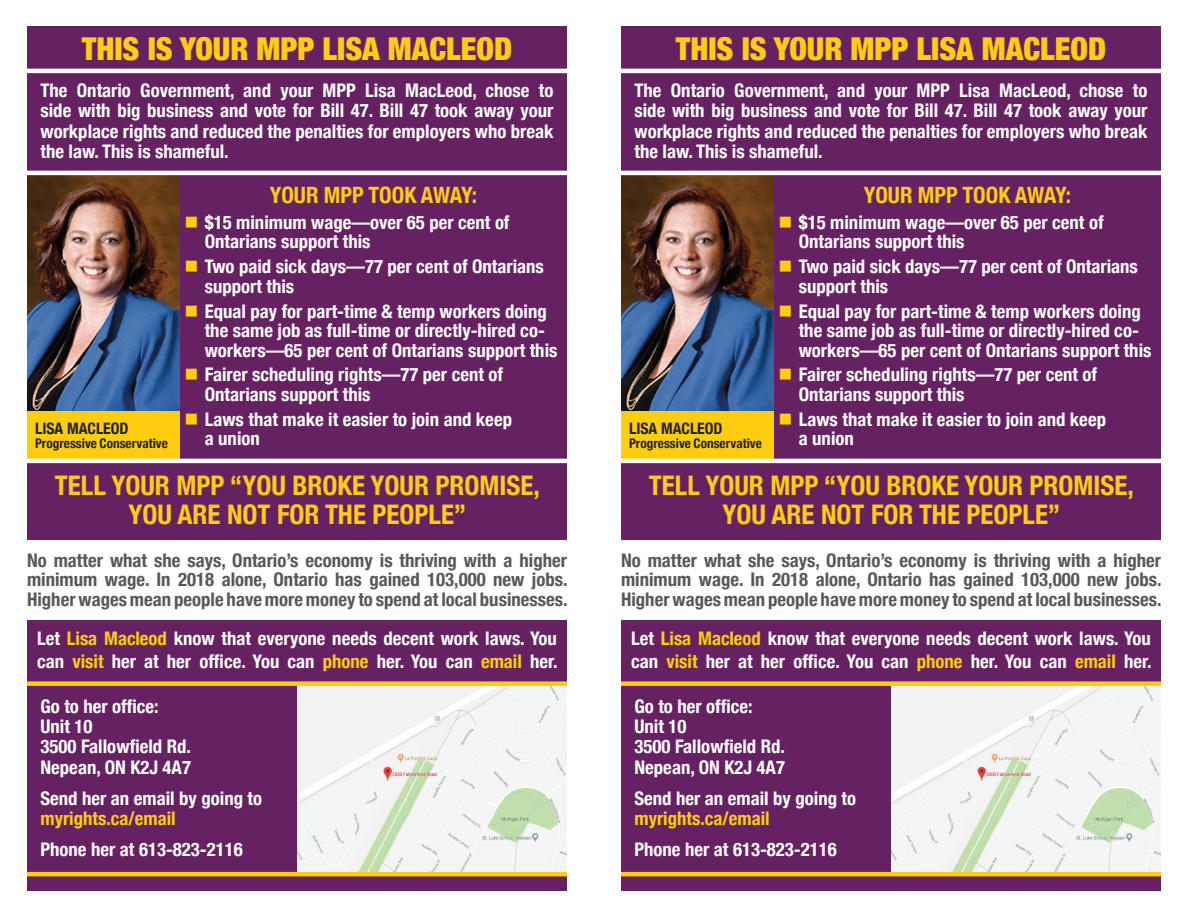
<style>
.page{position:relative;width:1188px;height:918px;background:#fff}
.page>*{position:absolute;margin:0;border:0;box-sizing:border-box;transform-origin:0 0}
.t1{font:900 condensed 31.5px "Helvetica Neue";color:#fecd0f}
.t2{font:700 condensed 27px/28.5px "Helvetica Neue";color:#fecd0f;text-align:center}
.t3{font:700 condensed 22.5px "Helvetica Neue";color:#fecd0f}
.t4{font:700 condensed 18.75px/20.2px "Helvetica Neue";color:#fff}
.t5{font:700 condensed 18.75px/19.5px "Helvetica Neue";color:#57585a;text-align:justify}
.t6{font:700 condensed 15.75px "Helvetica Neue";color:#231f20}
.t7{font:700 condensed 13.35px "Helvetica Neue";color:#231f20}
.s1{color:#fecd0f}
</style>
<div class="page">
<div style="left:27px;top:27px;width:540px;height:513px;background:#662162"></div>
<div style="left:27px;top:621px;width:540px;height:270px;background:#662162"></div>
<img style="left:297px;top:686px;width:270px;height:186px">
<img style="left:27px;top:175px;width:152px;height:236px">
<div style="left:27px;top:411px;width:152px;height:48px;background:#fecd0f"></div>
<hr style="left:0;top:69px;width:594px;height:4px;background:#fff">
<hr style="left:0;top:171px;width:594px;height:4px;background:#fff">
<hr style="left:0;top:459px;width:594px;height:4px;background:#fff">
<div style="left:27px;top:681px;width:540px;height:5px;background:#fecd0f"></div>
<hr style="left:27px;top:872px;width:540px;height:4px;background:#fecd0f">
<div style="left:621px;top:27px;width:540px;height:513px;background:#662162"></div>
<div style="left:621px;top:621px;width:540px;height:270px;background:#662162"></div>
<img style="left:891px;top:686px;width:270px;height:186px">
<img style="left:621px;top:175px;width:152px;height:236px">
<div style="left:621px;top:411px;width:152px;height:48px;background:#fecd0f"></div>
<hr style="left:594px;top:69px;width:594px;height:4px;background:#fff">
<hr style="left:594px;top:171px;width:594px;height:4px;background:#fff">
<hr style="left:594px;top:459px;width:594px;height:4px;background:#fff">
<div style="left:621px;top:681px;width:540px;height:5px;background:#fecd0f"></div>
<hr style="left:621px;top:872px;width:540px;height:4px;background:#fecd0f">
<p class="t1" style="left:82px;top:23px;width:432px">THIS IS YOUR MPP LISA MACLEOD</p>
<p class="t4" style="left:41px;top:79px;width:515px;text-align:justify">The Ontario Government, and your MPP Lisa MacLeod, chose to side with big business and vote for Bill 47. Bill 47 took away your workplace rights and reduced the penalties for employers who break the law. This is shameful.</p>
<p class="t6" style="left:35px;top:416px;width:95px">LISA MACLEOD</p>
<p class="t7" style="left:35px;top:432px;width:134px">Progressive Conservative</p>
<p class="t3" style="left:270px;top:176px;width:209px">YOUR MPP TOOK AWAY:</p>
<p class="t4" style="left:205px;top:211px;width:306px;line-height:19.5px;text-indent:-20px"><span class="s1">■</span> $15 minimum wage—over 65 per cent of<br>Ontarians support this</p>
<p class="t4" style="left:205px;top:255px;width:341px;line-height:19.5px;text-indent:-20px"><span class="s1">■</span> Two paid sick days—77 per cent of Ontarians support this</p>
<p class="t4" style="left:205px;top:300px;width:354px;line-height:19.5px;text-indent:-20px"><span class="s1">■</span> Equal pay for part-time &amp; temp workers doing the same job as full-time or directly-hired co&shy;workers—65 per cent of Ontarians support this</p>
<p class="t4" style="left:205px;top:364px;width:300px;line-height:19.5px;text-indent:-20px"><span class="s1">■</span> Fairer scheduling rights—77 per cent of<br>Ontarians support this</p>
<p class="t4" style="left:205px;top:408px;width:309px;line-height:19.5px;text-indent:-20px"><span class="s1">■</span> Laws that make it easier to join and keep a union</p>
<p class="t2" style="left:55px;top:469px;width:487px">TELL YOUR MPP “YOU BROKE YOUR PROMISE,<br>YOU ARE NOT FOR THE PEOPLE”</p>
<p class="t5" style="left:27px;top:549px;width:542px">No matter what she says, Ontario’s economy is thriving with a higher minimum wage. In 2018 alone, Ontario has gained 103,000 new jobs.<br>Higher wages mean people have more money to spend at local businesses.</p>
<p class="t4" style="left:37px;top:626px;width:522px;line-height:22.5px">Let <span class="s1">Lisa Macleod</span> know that everyone needs decent work laws. You can <span class="s1">visit</span> her at her office. You can <span class="s1">phone</span> her. You can <span class="s1">email</span> her.</p>
<p class="t4" style="left:40px;top:695px;width:152px">Go to her office:<br>Unit 10<br>3500 Fallowfield Rd.<br>Nepean, ON K2J 4A7</p>
<p class="t4" style="left:40px;top:787px;width:223px">Send her an email by going to <span class="s1">myrights.ca/email</span></p>
<p class="t4" style="left:40px;top:838px;width:204px">Phone her at 613-823-2116</p>
<p class="t1" style="left:676px;top:23px;width:432px">THIS IS YOUR MPP LISA MACLEOD</p>
<p class="t4" style="left:634px;top:79px;width:515px;text-align:justify">The Ontario Government, and your MPP Lisa MacLeod, chose to side with big business and vote for Bill 47. Bill 47 took away your workplace rights and reduced the penalties for employers who break the law. This is shameful.</p>
<p class="t6" style="left:629px;top:416px;width:95px">LISA MACLEOD</p>
<p class="t7" style="left:629px;top:432px;width:134px">Progressive Conservative</p>
<p class="t3" style="left:864px;top:176px;width:209px">YOUR MPP TOOK AWAY:</p>
<p class="t4" style="left:799px;top:211px;width:306px;line-height:19.5px;text-indent:-20px"><span class="s1">■</span> $15 minimum wage—over 65 per cent of<br>Ontarians support this</p>
<p class="t4" style="left:799px;top:255px;width:341px;line-height:19.5px;text-indent:-20px"><span class="s1">■</span> Two paid sick days—77 per cent of Ontarians support this</p>
<p class="t4" style="left:799px;top:300px;width:354px;line-height:19.5px;text-indent:-20px"><span class="s1">■</span> Equal pay for part-time &amp; temp workers doing the same job as full-time or directly-hired co&shy;workers—65 per cent of Ontarians support this</p>
<p class="t4" style="left:799px;top:364px;width:300px;line-height:19.5px;text-indent:-20px"><span class="s1">■</span> Fairer scheduling rights—77 per cent of<br>Ontarians support this</p>
<p class="t4" style="left:799px;top:408px;width:309px;line-height:19.5px;text-indent:-20px"><span class="s1">■</span> Laws that make it easier to join and keep a union</p>
<p class="t2" style="left:649px;top:469px;width:487px">TELL YOUR MPP “YOU BROKE YOUR PROMISE,<br>YOU ARE NOT FOR THE PEOPLE”</p>
<p class="t5" style="left:621px;top:549px;width:542px">No matter what she says, Ontario’s economy is thriving with a higher minimum wage. In 2018 alone, Ontario has gained 103,000 new jobs.<br>Higher wages mean people have more money to spend at local businesses.</p>
<p class="t4" style="left:631px;top:626px;width:522px;line-height:22.5px">Let <span class="s1">Lisa Macleod</span> know that everyone needs decent work laws. You can <span class="s1">visit</span> her at her office. You can <span class="s1">phone</span> her. You can <span class="s1">email</span> her.</p>
<p class="t4" style="left:634px;top:695px;width:152px">Go to her office:<br>Unit 10<br>3500 Fallowfield Rd.<br>Nepean, ON K2J 4A7</p>
<p class="t4" style="left:634px;top:787px;width:223px">Send her an email by going to <span class="s1">myrights.ca/email</span></p>
<p class="t4" style="left:634px;top:838px;width:204px">Phone her at 613-823-2116</p>
</div>
